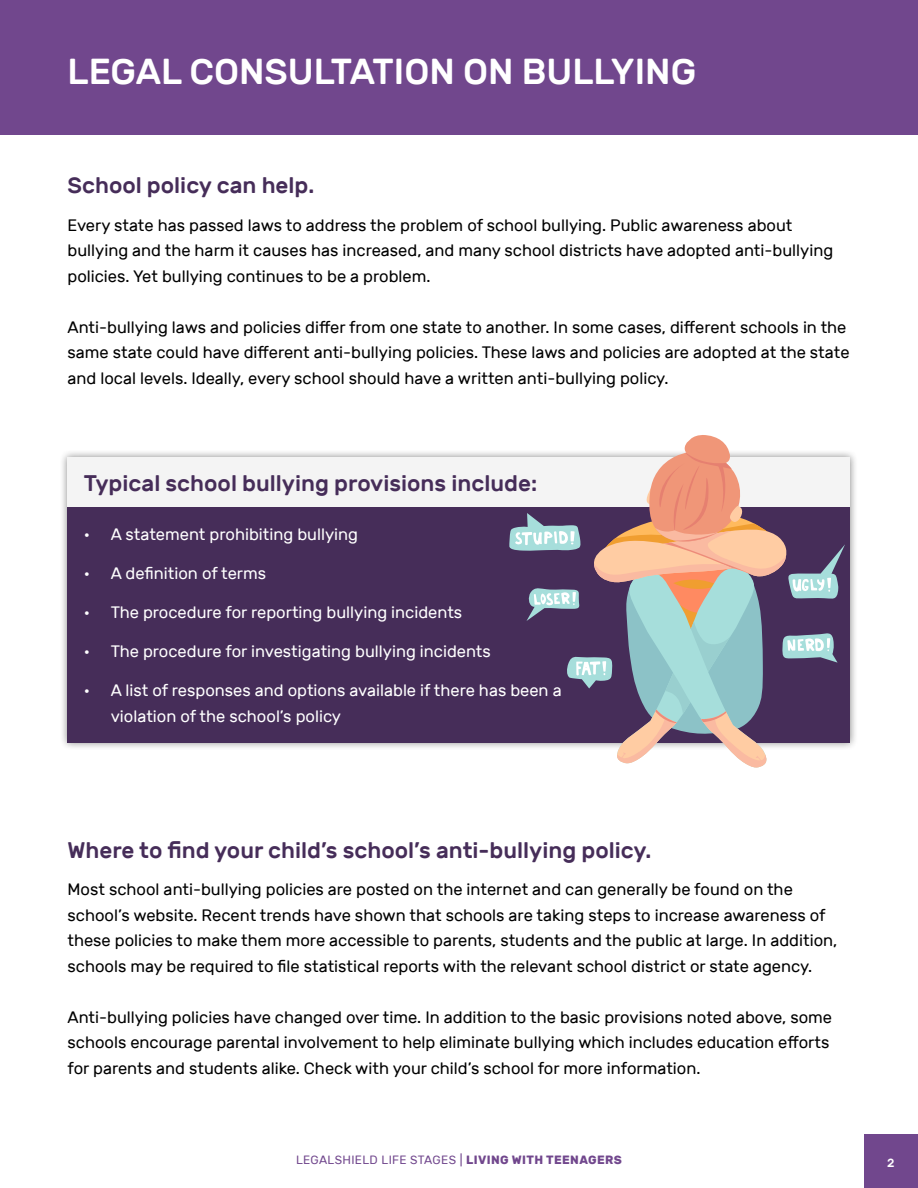
<style>
.page{position:relative;width:918px;height:1188px;background:#fff}
.page>*{position:absolute;margin:0;border:0;box-sizing:border-box;transform-origin:0 0}
.t1{font:500 36px "Rubik";color:#fff}
.t2{font:500 22.5px "Rubik";color:#462d59}
.t3{font:16.5px/25.5px "Rubik";color:#000}
.t4{font:16.5px/25.5px "Rubik";color:#fff}
.t5{font:12px "Rubik";letter-spacing:.03em;color:#71478d}
.t6{font:500 12px "Rubik";color:#fff}
.s1{font-weight:700}
</style>
<div class="page">
<div style="left:864px;top:1134px;width:54px;height:54px;background:#71478d"></div>
<div style="left:0;top:0;width:918px;height:134px;background:#71478d"></div>
<div style="left:59px;top:449px;width:800px;height:302px;background:#000;opacity:.47"></div>
<div style="left:68px;top:457px;width:782px;height:285px;background:#f4f4f4"></div>
<div style="left:68px;top:507px;width:782px;height:235px;background:#462d59"></div>
<svg style="left:509px;top:435px;width:336px;height:333px"></svg>
<h1 class="t1" style="left:68px;top:51px;width:630px">LEGAL CONSULTATION ON BULLYING</h1>
<h2 class="t2" style="left:68px;top:172px;width:248px">School policy can help.</h2>
<p class="t3" style="left:68px;top:213px;width:767px">Every state has passed laws to address the problem of school bullying. Public awareness about bullying and the harm it causes has increased, and many school districts have adopted anti-bullying policies. Yet bullying continues to be a problem.</p>
<p class="t3" style="left:68px;top:315px;width:784px">Anti-bullying laws and policies differ from one state to another. In some cases, different schools in the same state could have different anti-bullying policies. These laws and policies are adopted at the state and local levels. Ideally, every school should have a written anti-bullying policy.</p>
<h2 class="t2" style="left:84px;top:471px;width:455px">Typical school bullying provisions include:</h2>
<p class="t4" style="left:84px;top:522px;width:276px">• A statement prohibiting bullying</p>
<p class="t4" style="left:84px;top:561px;width:184px">• A definition of terms</p>
<p class="t4" style="left:84px;top:600px;width:380px">• The procedure for reporting bullying incidents</p>
<p class="t4" style="left:84px;top:639px;width:409px">• The procedure for investigating bullying incidents</p>
<p class="t4" style="left:111px;top:678px;width:452px;text-indent:-27px">• A list of responses and options available if there has been a violation of the school’s policy</p>
<h2 class="t2" style="left:68px;top:837px;width:585px">Where to find your child’s school’s anti-bullying policy.</h2>
<p class="t3" style="left:68px;top:877px;width:771px">Most school anti-bullying policies are posted on the internet and can generally be found on the school’s website. Recent trends have shown that schools are taking steps to increase awareness of these policies to make them more accessible to parents, students and the public at large. In addition, schools may be required to file statistical reports with the relevant school district or state agency.</p>
<p class="t3" style="left:68px;top:1005px;width:766px">Anti-bullying policies have changed over time. In addition to the basic provisions noted above, some schools encourage parental involvement to help eliminate bullying which includes education efforts for parents and students alike. Check with your child’s school for more information.</p>
<p class="t5" style="left:296px;top:1153px;width:327px">LEGALSHIELD LIFE STAGES | <span class="s1">LIVING WITH TEENAGERS</span></p>
<p class="t6" style="left:887px;top:1156px;width:9px">2</p>
</div>
